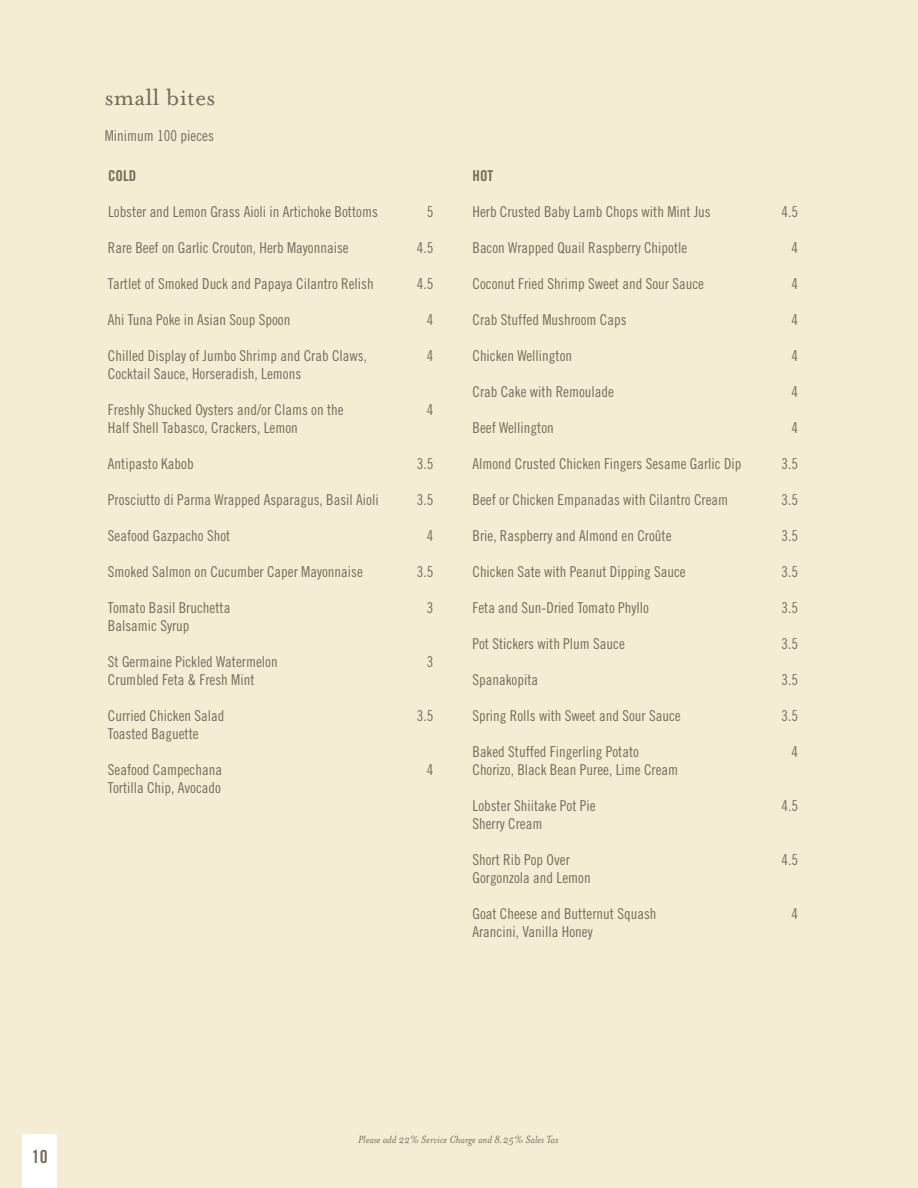
<style>
.page{position:relative;width:918px;height:1188px;background:#f4edd3}
.page>*{position:absolute;margin:0;border:0;box-sizing:border-box;transform-origin:0 0}
.t1{font:27px "Mrs Eaves Roman";color:#786b5d}
.t2{font:18px "Trade Gothic Bold Cond Twenty";color:#786b5d}
.t3{font:15px "Trade Gothic Cond Eighteen";color:#786b5d}
.t4{font:15px "Trade Gothic Bold Cond Twenty";color:#786b5d}
.t5{font:italic 12px "Mrs Eaves";color:#786b5d}
</style>
<div class="page">
<div style="left:23px;top:1134px;width:34px;height:54px;background:#fff"></div>
<h1 class="t1" style="left:105px;top:82px;width:112px">small bites</h1>
<p class="t3" style="left:105px;top:127px;width:111px">Minimum 100 pieces</p>
<p class="t4" style="left:108px;top:167px;width:30px">COLD</p>
<p class="t3" style="left:108px;top:203px;width:271px">Lobster and Lemon Grass Aioli in Artichoke Bottoms</p>
<p class="t3" style="left:427px;top:203px;width:8px">5</p>
<p class="t3" style="left:108px;top:239px;width:242px">Rare Beef on Garlic Crouton, Herb Mayonnaise</p>
<p class="t3" style="left:417px;top:239px;width:18px">4.5</p>
<p class="t3" style="left:108px;top:275px;width:267px">Tartlet of Smoked Duck and Papaya Cilantro Relish</p>
<p class="t3" style="left:417px;top:275px;width:18px">4.5</p>
<p class="t3" style="left:108px;top:311px;width:184px">Ahi Tuna Poke in Asian Soup Spoon</p>
<p class="t3" style="left:427px;top:311px;width:8px">4</p>
<p class="t3" style="left:108px;top:347px;width:261px">Chilled Display of Jumbo Shrimp and Crab Claws,</p>
<p class="t3" style="left:427px;top:347px;width:8px">4</p>
<p class="t3" style="left:108px;top:365px;width:195px">Cocktail Sauce, Horseradish, Lemons</p>
<p class="t3" style="left:108px;top:401px;width:237px">Freshly Shucked Oysters and/or Clams on the</p>
<p class="t3" style="left:427px;top:401px;width:8px">4</p>
<p class="t3" style="left:108px;top:419px;width:191px">Half Shell Tabasco, Crackers, Lemon</p>
<p class="t3" style="left:108px;top:455px;width:87px">Antipasto Kabob</p>
<p class="t3" style="left:417px;top:455px;width:18px">3.5</p>
<p class="t3" style="left:108px;top:491px;width:272px">Prosciutto di Parma Wrapped Asparagus, Basil Aioli</p>
<p class="t3" style="left:417px;top:491px;width:18px">3.5</p>
<p class="t3" style="left:108px;top:527px;width:124px">Seafood Gazpacho Shot</p>
<p class="t3" style="left:427px;top:527px;width:8px">4</p>
<p class="t3" style="left:108px;top:563px;width:256px">Smoked Salmon on Cucumber Caper Mayonnaise</p>
<p class="t3" style="left:417px;top:563px;width:18px">3.5</p>
<p class="t3" style="left:108px;top:599px;width:124px">Tomato Basil Bruchetta</p>
<p class="t3" style="left:427px;top:599px;width:8px">3</p>
<p class="t3" style="left:108px;top:617px;width:83px">Balsamic Syrup</p>
<p class="t3" style="left:108px;top:653px;width:171px">St Germaine Pickled Watermelon</p>
<p class="t3" style="left:427px;top:653px;width:8px">3</p>
<p class="t3" style="left:108px;top:671px;width:148px">Crumbled Feta &amp; Fresh Mint</p>
<p class="t3" style="left:108px;top:707px;width:118px">Curried Chicken Salad</p>
<p class="t3" style="left:417px;top:707px;width:18px">3.5</p>
<p class="t3" style="left:108px;top:725px;width:92px">Toasted Baguette</p>
<p class="t3" style="left:108px;top:761px;width:116px">Seafood Campechana</p>
<p class="t3" style="left:427px;top:761px;width:8px">4</p>
<p class="t3" style="left:108px;top:779px;width:115px">Tortilla Chip, Avocado</p>
<p class="t4" style="left:472px;top:167px;width:22px">HOT</p>
<p class="t3" style="left:472px;top:203px;width:240px">Herb Crusted Baby Lamb Chops with Mint Jus</p>
<p class="t3" style="left:781px;top:203px;width:18px">4.5</p>
<p class="t3" style="left:472px;top:239px;width:216px">Bacon Wrapped Quail Raspberry Chipotle</p>
<p class="t3" style="left:791px;top:239px;width:8px">4</p>
<p class="t3" style="left:472px;top:275px;width:233px">Coconut Fried Shrimp Sweet and Sour Sauce</p>
<p class="t3" style="left:791px;top:275px;width:8px">4</p>
<p class="t3" style="left:472px;top:311px;width:156px">Crab Stuffed Mushroom Caps</p>
<p class="t3" style="left:791px;top:311px;width:8px">4</p>
<p class="t3" style="left:472px;top:347px;width:101px">Chicken Wellington</p>
<p class="t3" style="left:791px;top:347px;width:8px">4</p>
<p class="t3" style="left:472px;top:383px;width:143px">Crab Cake with Remoulade</p>
<p class="t3" style="left:791px;top:383px;width:8px">4</p>
<p class="t3" style="left:472px;top:419px;width:83px">Beef Wellington</p>
<p class="t3" style="left:791px;top:419px;width:8px">4</p>
<p class="t3" style="left:472px;top:455px;width:271px">Almond Crusted Chicken Fingers Sesame Garlic Dip</p>
<p class="t3" style="left:781px;top:455px;width:18px">3.5</p>
<p class="t3" style="left:472px;top:491px;width:257px">Beef or Chicken Empanadas with Cilantro Cream</p>
<p class="t3" style="left:781px;top:491px;width:18px">3.5</p>
<p class="t3" style="left:472px;top:527px;width:201px">Brie, Raspberry and Almond en Croûte</p>
<p class="t3" style="left:781px;top:527px;width:18px">3.5</p>
<p class="t3" style="left:472px;top:563px;width:215px">Chicken Sate with Peanut Dipping Sauce</p>
<p class="t3" style="left:781px;top:563px;width:18px">3.5</p>
<p class="t3" style="left:472px;top:599px;width:178px">Feta and Sun-Dried Tomato Phyllo</p>
<p class="t3" style="left:781px;top:599px;width:18px">3.5</p>
<p class="t3" style="left:472px;top:635px;width:154px">Pot Stickers with Plum Sauce</p>
<p class="t3" style="left:781px;top:635px;width:18px">3.5</p>
<p class="t3" style="left:472px;top:671px;width:67px">Spanakopita</p>
<p class="t3" style="left:781px;top:671px;width:18px">3.5</p>
<p class="t3" style="left:472px;top:707px;width:210px">Spring Rolls with Sweet and Sour Sauce</p>
<p class="t3" style="left:781px;top:707px;width:18px">3.5</p>
<p class="t3" style="left:472px;top:743px;width:168px">Baked Stuffed Fingerling Potato</p>
<p class="t3" style="left:791px;top:743px;width:8px">4</p>
<p class="t3" style="left:472px;top:761px;width:207px">Chorizo, Black Bean Puree, Lime Cream</p>
<p class="t3" style="left:472px;top:797px;width:125px">Lobster Shiitake Pot Pie</p>
<p class="t3" style="left:781px;top:797px;width:18px">4.5</p>
<p class="t3" style="left:472px;top:815px;width:71px">Sherry Cream</p>
<p class="t3" style="left:472px;top:851px;width:99px">Short Rib Pop Over</p>
<p class="t3" style="left:781px;top:851px;width:18px">4.5</p>
<p class="t3" style="left:472px;top:869px;width:120px">Gorgonzola and Lemon</p>
<p class="t3" style="left:472px;top:905px;width:186px">Goat Cheese and Butternut Squash</p>
<p class="t3" style="left:791px;top:905px;width:8px">4</p>
<p class="t3" style="left:472px;top:923px;width:122px">Arancini, Vanilla Honey</p>
<p class="t2" style="left:32px;top:1146px;width:17px">10</p>
<p class="t5" style="left:358px;top:1133px;width:202px">Please add 22% Service Charge and 8.25% Sales Tax</p>
</div>
